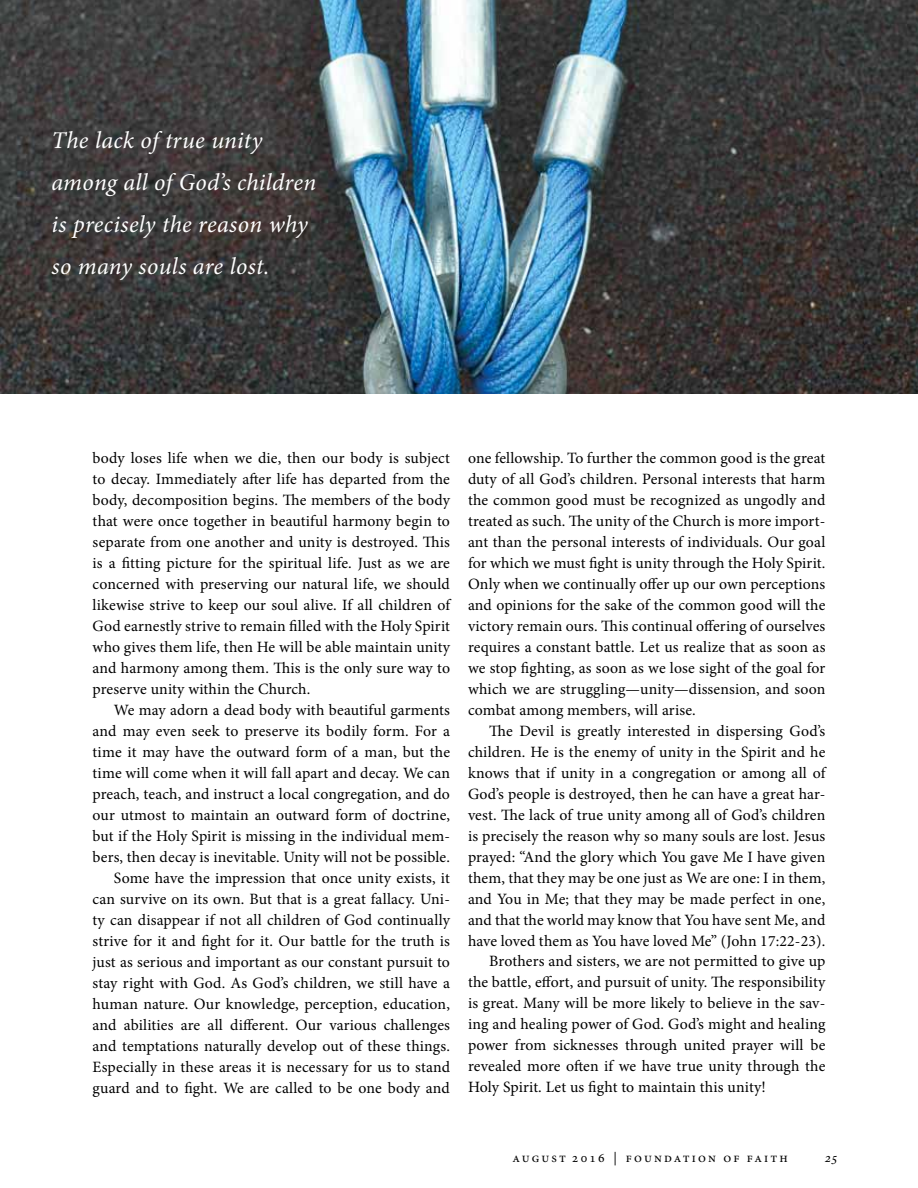
<style>
.page{position:relative;width:918px;height:1188px;background:#fff}
.page>*{position:absolute;margin:0;border:0;box-sizing:border-box;transform-origin:0 0}
.t1{font:italic 24px/42px "Minion Pro";letter-spacing:.015em;color:#fff}
.t2{font:15.75px/21px "Minion Pro";letter-spacing:.005em;color:#000;text-align:justify}
.t3{font:13.5px "Minion Pro";letter-spacing:.16em;color:#000}
.t4{font:italic 13.5px "Minion Pro";color:#000}
</style>
<div class="page">
<img style="left:0;top:0;width:918px;height:394px">
<h1 class="t1" style="left:51px;top:119px;width:266px">The lack of true unity among all of God’s children is precisely the reason why so many souls are lost.</h1>
<p class="t2" style="left:93px;top:447px;width:359px">body loses life when we die, then our body is subject to decay. Immediately after life has departed from the body, decomposition begins. The members of the body that were once together in beautiful harmony begin to separate from one another and unity is destroyed. This is a fitting picture for the spiritual life. Just as we are concerned with preserving our natural life, we should likewise strive to keep our soul alive. If all children of God earnestly strive to remain filled with the Holy Spirit who gives them life, then He will be able maintain unity and harmony among them. This is the only sure way to preserve unity within the Church.</p>
<p class="t2" style="left:93px;top:699px;width:359px;text-align:right">We may adorn a dead body with beautiful garments and may even seek to preserve its bodily form. For a time it may have the outward form of a man, but the time will come when it will fall apart and decay. We can preach, teach, and instruct a local congregation, and do our utmost to maintain an outward form of doctrine, but if the Holy Spirit is missing in the individual mem&shy;bers, then decay is inevitable. Unity will not be possible.<br>Some have the impression that once unity exists, it can survive on its own. But that is a great fallacy. Uni&shy;ty can disappear if not all children of God continually strive for it and fight for it. Our battle for the truth is just as serious and important as our constant pursuit to stay right with God. As God’s children, we still have a human nature. Our knowledge, perception, education, and abilities are all different. Our various challenges and temptations naturally develop out of these things.<br>Especially in these areas it is necessary for us to stand guard and to fight. We are called to be one body and</p>
<p class="t2" style="left:468px;top:447px;width:359px">one fellowship. To further the common good is the great duty of all God’s children. Personal interests that harm the common good must be recognized as ungodly and treated as such. The unity of the Church is more import&shy;ant than the personal interests of individuals. Our goal for which we must fight is unity through the Holy Spirit.<br>Only when we continually offer up our own perceptions and opinions for the sake of the common good will the victory remain ours. This continual offering of ourselves requires a constant battle. Let us realize that as soon as we stop fighting, as soon as we lose sight of the goal for which we are struggling—unity—dissension, and soon combat among members, will arise.</p>
<p class="t2" style="left:489px;top:720px;width:338px">The Devil is greatly interested in dispersing God’s</p>
<p class="t2" style="left:468px;top:741px;width:359px">children. He is the enemy of unity in the Spirit and he</p>
<p class="t2" style="left:468px;top:762px;width:359px">knows that if unity in a congregation or among all of</p>
<p class="t2" style="left:468px;top:783px;width:359px">God’s people is destroyed, then he can have a great har-</p>
<p class="t2" style="left:468px;top:804px;width:359px">vest. The lack of true unity among all of God’s children</p>
<p class="t2" style="left:468px;top:825px;width:359px">is precisely the reason why so many souls are lost. Jesus</p>
<p class="t2" style="left:468px;top:846px;width:359px">prayed: “And the glory which You gave Me I have given</p>
<p class="t2" style="left:468px;top:867px;width:359px">them, that they may be one just as We are one: I in them,</p>
<p class="t2" style="left:468px;top:888px;width:359px">and You in Me; that they may be made perfect in one,</p>
<p class="t2" style="left:468px;top:909px;width:359px">and that the world may know that You have sent Me, and</p>
<p class="t2" style="left:468px;top:930px;width:359px">have loved them as You have loved Me” (John 17:22-23).</p>
<p class="t2" style="left:489px;top:951px;width:338px">Brothers and sisters, we are not permitted to give up</p>
<p class="t2" style="left:468px;top:972px;width:359px">the battle, effort, and pursuit of unity. The responsibility</p>
<p class="t2" style="left:468px;top:993px;width:359px">is great. Many will be more likely to believe in the sav-</p>
<p class="t2" style="left:468px;top:1014px;width:359px">ing and healing power of God. God’s might and healing</p>
<p class="t2" style="left:468px;top:1035px;width:359px">power from sicknesses through united prayer will be</p>
<p class="t2" style="left:468px;top:1056px;width:359px">revealed more often if we have true unity through the</p>
<p class="t2" style="left:468px;top:1077px;width:299px">Holy Spirit. Let us fight to maintain this unity!</p>
<p class="t3" style="left:513px;top:1149px;width:277px">august 2016 | foundation of faith</p>
<p class="t4" style="left:825px;top:1149px;width:14px">25</p>
</div>
